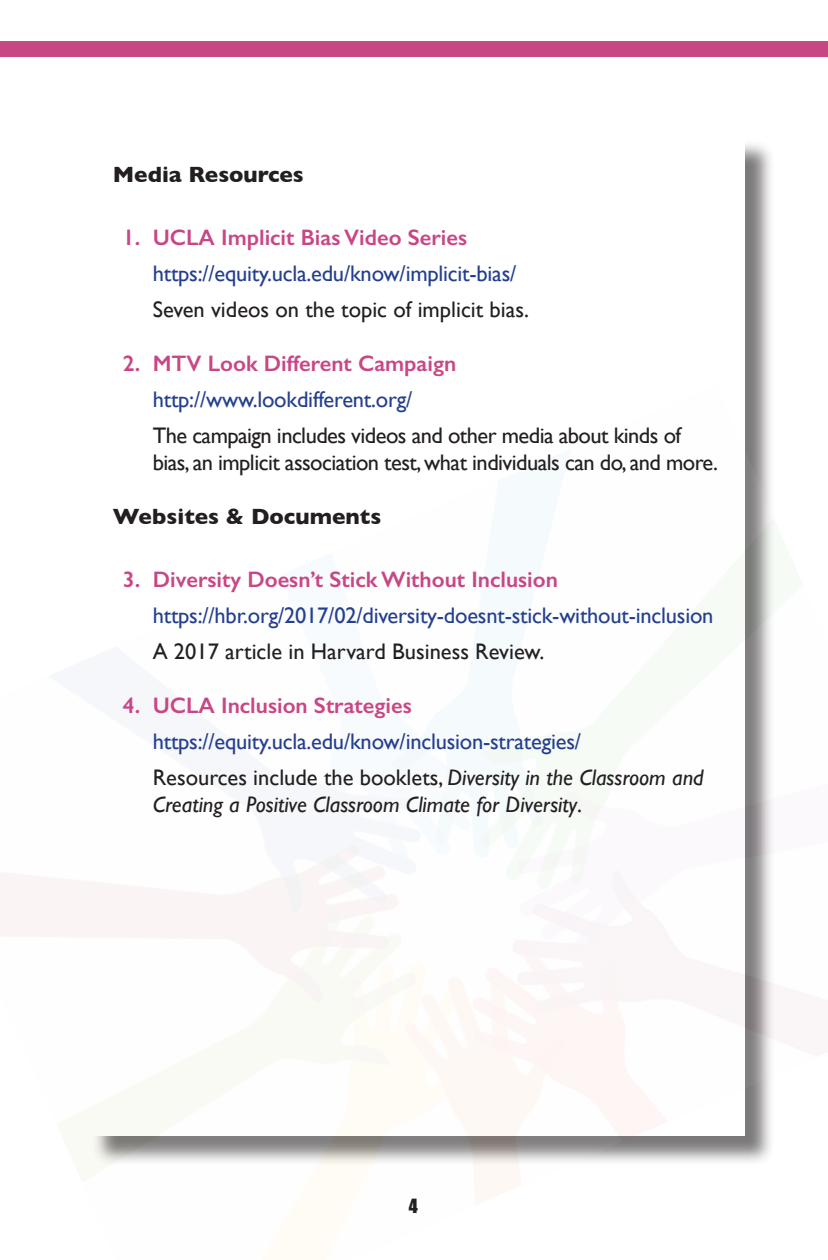
<style>
.page{position:relative;width:828px;height:1260px;background:#fff}
.page>*{position:absolute;margin:0;border:0;box-sizing:border-box;transform-origin:0 0}
.Web_address{font:22.4px "Gill Sans";letter-spacing:-.01em;color:#253f8e}
.Web_title_with_bulle{font:600 22.4px "Gill Sans";color:#c94685}
.Plain_Text_2{font:22.4px/27px "Gill Sans";letter-spacing:-.025em;color:#231f20}
.Plain_Text_2-2{font:italic 22.4px/27px "Gill Sans";color:#231f20}
.Plain_Text_2-3{font:22.4px "Gill Sans";color:#231f20}
.TITLES{font:700 22.4px "Gill Sans";color:#231f20}
.t1{font:18px "Impact";color:#231f20}
.s1{font-style:normal}
</style>
<div class="page">
<div style="left:0;top:41px;width:828px;height:16px;background:#c94685"></div>
<img style="left:0;top:385px;width:828px;height:875px">
<p class="TITLES" style="left:113px;top:157px;width:193px">Media Resources</p>
<p class="Web_title_with_bulle" style="left:123px;top:224px;width:346px">1. UCLA Implicit Bias Video Series</p>
<p class="Web_address" style="left:153px;top:260px;width:365px">https://equity.ucla.edu/know/implicit-bias/</p>
<p class="Plain_Text_2-3" style="left:153px;top:296px;width:378px">Seven videos on the topic of implicit bias.</p>
<p class="Web_title_with_bulle" style="left:123px;top:350px;width:335px">2. MTV Look Different Campaign</p>
<p class="Web_address" style="left:153px;top:386px;width:261px">http://www.lookdifferent.org/</p>
<p class="Plain_Text_2" style="left:153px;top:422px;width:567px">The campaign includes videos and other media about kinds of bias, an implicit association test, what individuals can do, and more.</p>
<p class="TITLES" style="left:113px;top:499px;width:270px">Websites &amp; Documents</p>
<p class="Web_title_with_bulle" style="left:123px;top:566px;width:437px">3. Diversity Doesn’t Stick Without Inclusion</p>
<p class="Web_address" style="left:153px;top:602px;width:562px">https://hbr.org/2017/02/diversity-doesnt-stick-without-inclusion</p>
<p class="Plain_Text_2-3" style="left:153px;top:638px;width:393px">A 2017 article in Harvard Business Review.</p>
<p class="Web_title_with_bulle" style="left:123px;top:692px;width:290px">4. UCLA Inclusion Strategies</p>
<p class="Web_address" style="left:153px;top:728px;width:430px">https://equity.ucla.edu/know/inclusion-strategies/</p>
<p class="Plain_Text_2-2" style="left:153px;top:764px;width:553px"><span class="s1">Resources include the booklets,</span> Diversity in the Classroom and<br>Creating a Positive Classroom Climate for Diversity<span class="s1">.</span></p>
<p class="t1" style="left:409px;top:1195px;width:10px">4</p>
</div>
